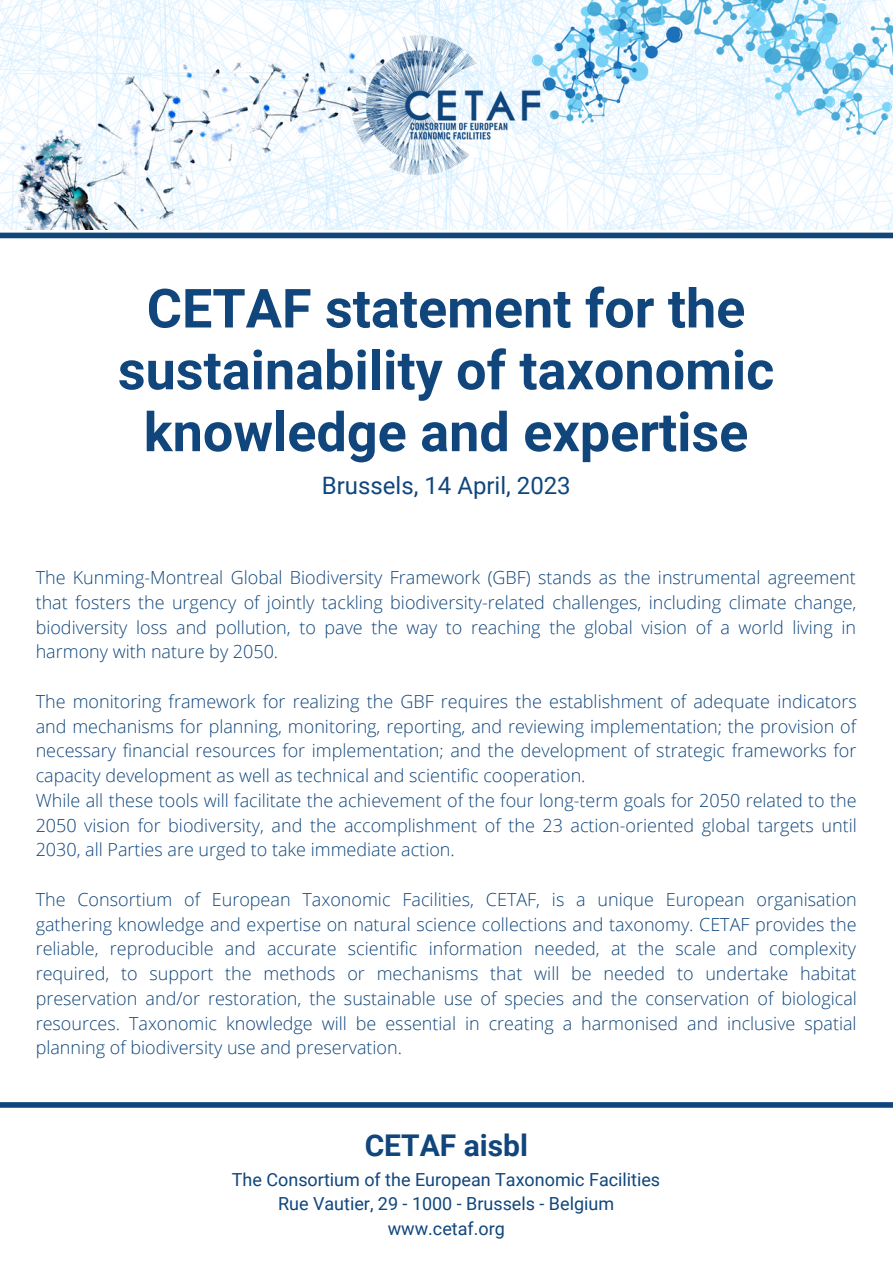
<style>
.page{position:relative;width:893px;height:1264px;background:#fff}
.page>*{position:absolute;margin:0;border:0;box-sizing:border-box;transform-origin:0 0}
.t1{font:700 54px/61.8px "Roboto";color:#10467c;text-align:center}
.t2{font:700 30px "Roboto";color:#10467c}
.t3{font:24px "Roboto";color:#10467c}
.t4{font:300 18px/24.8px "Open Sans";color:#10467c;text-align:justify}
.t5{font:18px/24.8px "Roboto";color:#10467c;text-align:center}
</style>
<div class="page">
<img style="left:0;top:0;width:892px;height:229px">
<div style="left:0;top:233px;width:892px;height:5px;background:#10467c"></div>
<div style="left:0;top:1102px;width:892px;height:5px;background:#10467c"></div>
<h1 class="t1" style="left:118px;top:278px;width:658px">CETAF statement for the sustainability of taxonomic knowledge and expertise</h1>
<h3 class="t3" style="left:322px;top:472px;width:250px">Brussels, 14 April, 2023</h3>
<p class="t4" style="left:36px;top:565px;width:822px">The Kunming-Montreal Global Biodiversity Framework (GBF) stands as the instrumental agreement that fosters the urgency of jointly tackling biodiversity-related challenges, including climate change, biodiversity loss and pollution, to pave the way to reaching the global vision of a world living in harmony with nature by 2050.</p>
<p class="t4" style="left:36px;top:688px;width:822px;text-align:left">The monitoring framework for realizing the GBF requires the establishment of adequate indicators and mechanisms for planning, monitoring, reporting, and reviewing implementation; the provision of necessary financial resources for implementation; and the development of strategic frameworks for capacity development as well as technical and scientific cooperation.<br>While all these tools will facilitate the achievement of the four long-term goals for 2050 related to the 2050 vision for biodiversity, and the accomplishment of the 23 action-oriented global targets until 2030, all Parties are urged to take immediate action.</p>
<p class="t4" style="left:36px;top:886px;width:822px">The Consortium of European Taxonomic Facilities, CETAF, is a unique European organisation gathering knowledge and expertise on natural science collections and taxonomy. CETAF provides the reliable, reproducible and accurate scientific information needed, at the scale and complexity required, to support the methods or mechanisms that will be needed to undertake habitat preservation and/or restoration, the sustainable use of species and the conservation of biological resources. Taxonomic knowledge will be essential in creating a harmonised and inclusive spatial planning of biodiversity use and preservation.</p>
<h2 class="t2" style="left:364px;top:1128px;width:165px">CETAF aisbl</h2>
<p class="t5" style="left:232px;top:1167px;width:430px">The Consortium of the European Taxonomic Facilities<br>Rue Vautier, 29 - 1000 - Brussels - Belgium www.cetaf.org</p>
</div>
